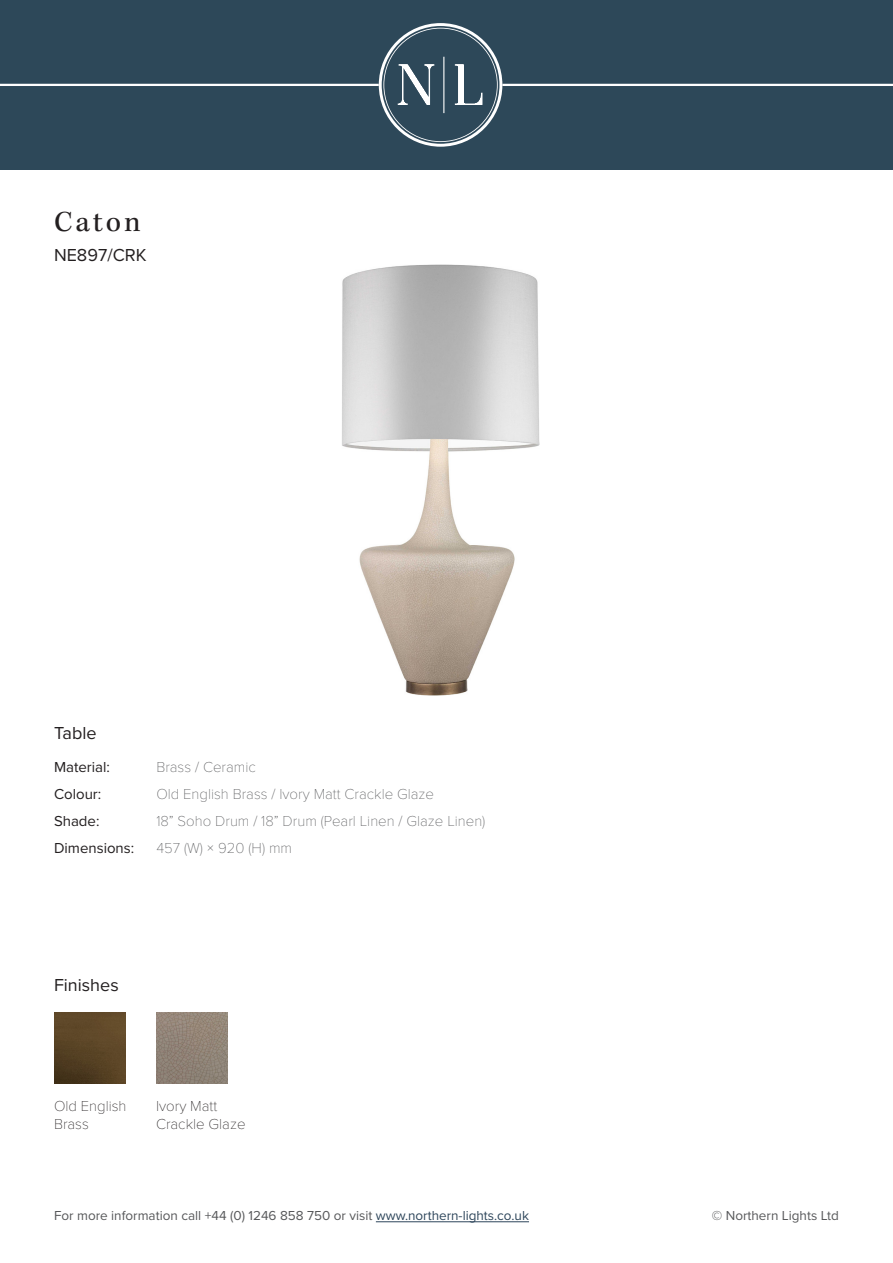
<style>
.page{position:relative;width:893px;height:1263px;background:#fff}
.page>*{position:absolute;margin:0;border:0;box-sizing:border-box;transform-origin:0 0}
.t1{font:30px "Kepler Std";letter-spacing:.1em;color:#231f20}
.t2{font:18px "Proxima Nova";color:#231f20}
.t3{font:100 15px "Proxima Nova T";color:#57585a}
.t4{font:100 15px/18px "Proxima Nova T";color:#231f20}
.t5{font:15px/27px "Proxima Nova";color:#231f20}
.t6{font:13.5px "Proxima Nova";color:#57585a}
.s1{color:#2e465b}
</style>
<div class="page">
<img style="left:342px;top:265px;width:198px;height:430px">
<hr style="left:376px;top:1221px;width:153px;height:1px;background:#2e465b">
<img style="left:54px;top:1012px;width:71px;height:72px">
<img style="left:156px;top:1012px;width:72px;height:72px">
<div style="left:0;top:0;width:893px;height:170px;background:#2d4859"></div>
<hr style="left:502px;top:84px;width:391px;height:2px;background:#fff">
<hr style="left:0;top:84px;width:379px;height:2px;background:#fff">
<svg style="left:379px;top:23px;width:123px;height:124px"></svg>
<p class="t1" style="left:54px;top:205px;width:88px">Caton</p>
<p class="t2" style="left:54px;top:242px;width:94px">NE897/CRK</p>
<p class="t2" style="left:54px;top:719px;width:44px">Table</p>
<p class="t5" style="left:54px;top:753px;width:57px">Material:</p>
<p class="t5" style="left:54px;top:780px;width:49px">Colour:</p>
<p class="t5" style="left:54px;top:807px;width:82px">Shade:<br>Dimensions:</p>
<p class="t3" style="left:156px;top:756px;width:101px">Brass / Ceramic</p>
<p class="t3" style="left:156px;top:783px;width:279px">Old English Brass / Ivory Matt Crackle Glaze</p>
<p class="t3" style="left:156px;top:810px;width:331px">18” Soho Drum / 18” Drum (Pearl Linen / Glaze Linen)</p>
<p class="t3" style="left:156px;top:837px;width:137px">457 (W) × 920 (H) mm</p>
<p class="t2" style="left:54px;top:972px;width:66px">Finishes</p>
<p class="t4" style="left:54px;top:1096px;width:74px">Old English<br>Brass</p>
<p class="t4" style="left:156px;top:1096px;width:91px">Ivory Matt<br>Crackle Glaze</p>
<p class="t6" style="left:54px;top:1205px;width:476px">For more information call +44 (0) 1246 858 750 or visit <span class="s1">www.northern-lights.co.uk</span></p>
<p class="t6" style="left:712px;top:1205px;width:129px">© Northern Lights Ltd</p>
</div>
